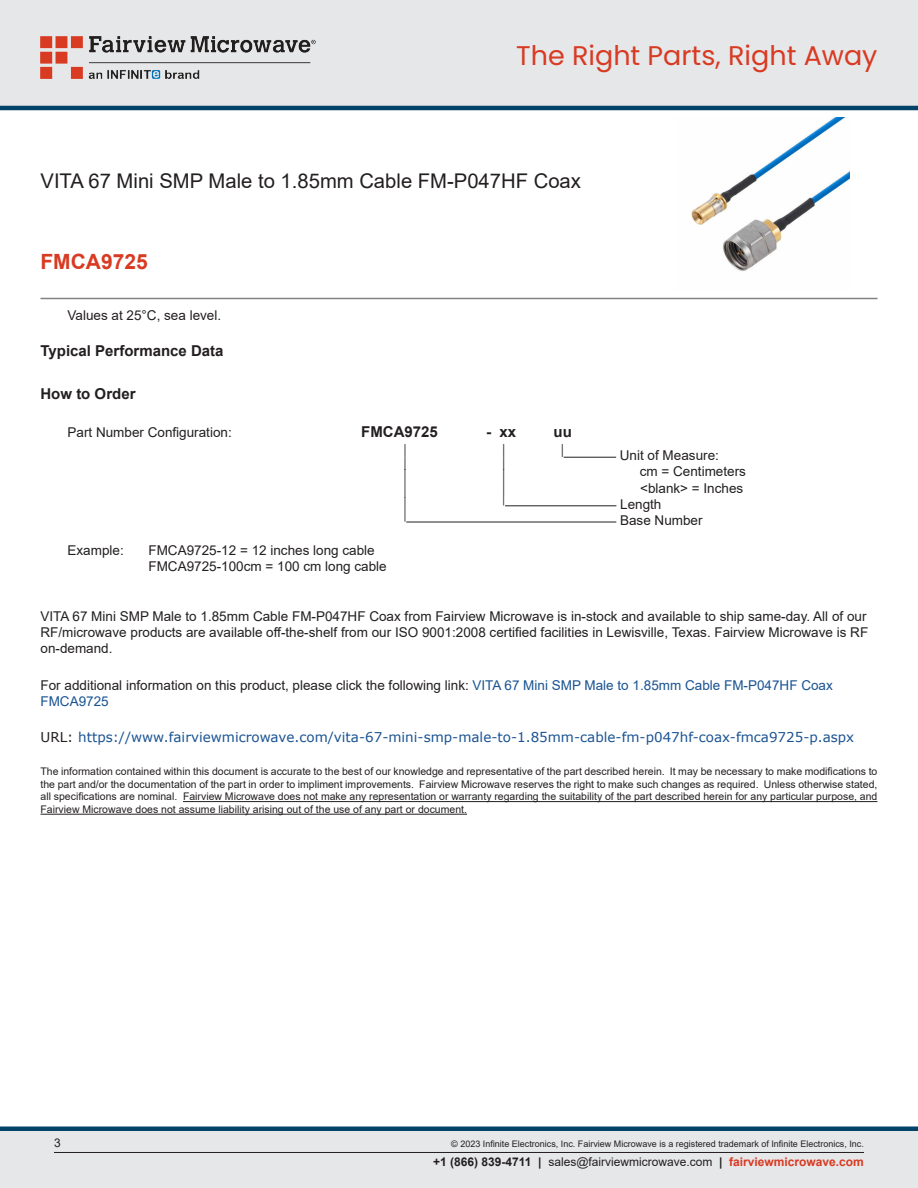
<style>
.page{position:relative;width:918px;height:1188px;background:#fff}
.page>*{position:absolute;margin:0;border:0;box-sizing:border-box;transform-origin:0 0}
.Specs_Para{font:30px "Arial";color:#231f20;scale:.33 1}
.t1{font:27px "Poppins";color:#d83a22}
.Specs_Para-2{font:26.85px "Arial";color:#231f20;scale:.37 1}
.Specs_Para-3{font:25.8px "Arial";color:#231f20;scale:.39 1}
.Branded_Part_No{font:700 21px "Arial";color:#d83a22}
.Web_Description_Para{font:20.25px "Arial";color:#231f20}
.Head1{font:700 15px "Arial";color:#231f20}
.Specs_Para-4{font:700 15px "Arial";color:#231f20}
.Specs_Para-5{font:700 15px "Arial";color:#231f20;scale:1.04 1}
.Web_Description_Para-2{font:13.5px/16.2px "Arial";color:#231f20}
.Specs_Para-6{font:13.5px "Arial";color:#231f20}
.URL_para{font:13.5px "Verdana";color:#1a5392}
.Specs_Notes_Para{font:13.5px "Arial";color:#231f20}
.Specs_Para-7{font:13.5px "Arial";color:#231f20;scale:.75 1}
.t2{font:12px "Arial";color:#231f20}
.Specs_Para-8{font:11.25px "Arial";color:#231f20;scale:.86 1}
.t3{font:10.5px/12.6px "Arial";color:#231f20;text-align:justify}
.Copyright_disclaimer{font:9px "Arial";color:#231f20}
.s1{color:#1a5392}
.s2{color:#231f20}
.s3{font-weight:700}
.s4{font-weight:700;color:#d83a22}
</style>
<div class="page">
<div style="left:0;top:1131px;width:918px;height:57px;background:#e6e7e9"></div>
<div style="left:0;top:1126px;width:918px;height:5px;background:#004268"></div>
<div style="left:0;top:0;width:918px;height:108px;background:#e6e7e9"></div>
<hr style="left:0;top:106px;width:918px;height:4px;background:#004268">
<img style="left:40px;top:36px;width:276px;height:42px">
<hr style="left:54px;top:1152px;width:810px;height:1px;background:#231f20">
<hr style="left:40px;top:298px;width:838px;height:1px;background:#808285">
<img style="left:691px;top:117px;width:158px;height:154px">
<hr style="left:564px;top:457px;width:52px;height:1px;background:#231f20">
<hr style="left:505px;top:505px;width:111px;height:1px;background:#231f20">
<hr style="left:406px;top:522px;width:210px;height:1px;background:#231f20">
<hr style="left:183px;top:801px;width:694px;height:1px;background:#231f20">
<hr style="left:40px;top:814px;width:427px;height:1px;background:#231f20">
<h2 class="t1" style="left:516px;top:40px;width:363px">The Right Parts, Right Away</h2>
<h1 class="Web_Description_Para" style="left:40px;top:167px;width:542px">VITA 67 Mini SMP Male to 1.85mm Cable FM-P047HF Coax</h1>
<p class="Branded_Part_No" style="left:40px;top:247px;width:109px">FMCA9725</p>
<p class="Specs_Notes_Para" style="left:68px;top:306px;width:155px">Values at 25°C, sea level.</p>
<p class="Head1" style="left:40px;top:340px;width:185px">Typical Performance Data</p>
<p class="Head1" style="left:40px;top:383px;width:97px">How to Order</p>
<p class="Specs_Para-6" style="left:68px;top:423px;width:166px">Part Number Configuration:</p>
<p class="Specs_Para-4" style="left:361px;top:421px;width:78px">FMCA9725</p>
<p class="Specs_Para-5" style="left:486px;top:421px;width:31px">- xx</p>
<p class="Specs_Para-4" style="left:554px;top:421px;width:20px">uu</p>
<p class="Specs_Para-7" style="left:404px;top:440px;width:5px">|</p>
<p class="Specs_Para-7" style="left:503px;top:440px;width:5px">|</p>
<p class="Specs_Para-7" style="left:561px;top:440px;width:5px">|</p>
<p class="Specs_Para-6" style="left:620px;top:446px;width:101px">Unit of Measure:</p>
<p class="Specs_Para-7" style="left:404px;top:453px;width:5px">|</p>
<p class="Specs_Para-7" style="left:503px;top:453px;width:5px">|</p>
<p class="Specs_Para-6" style="left:640px;top:462px;width:108px">cm = Centimeters</p>
<p class="Specs_Para" style="left:404px;top:460px;width:9px">|</p>
<p class="Specs_Para-2" style="left:503px;top:461px;width:9px">|</p>
<p class="Specs_Para-6" style="left:640px;top:479px;width:105px">&lt;blank&gt; = Inches</p>
<p class="Specs_Para-8" style="left:503px;top:492px;width:4px">|</p>
<p class="Specs_Para-6" style="left:620px;top:495px;width:43px">Length</p>
<p class="Specs_Para-3" style="left:404px;top:489px;width:8px">|</p>
<p class="Specs_Para-6" style="left:620px;top:511px;width:84px">Base Number</p>
<p class="Specs_Para-6" style="left:68px;top:541px;width:58px">Example:</p>
<p class="Specs_Para-6" style="left:148px;top:541px;width:228px">FMCA9725-12 = 12 inches long cable</p>
<p class="Specs_Para-6" style="left:148px;top:557px;width:240px">FMCA9725-100cm = 100 cm long cable</p>
<h1 class="Web_Description_Para-2" style="left:40px;top:608px;width:829px">VITA 67 Mini SMP Male to 1.85mm Cable FM-P047HF Coax from Fairview Microwave is in-stock and available to ship same-day. All of our<br>RF/microwave products are available off-the-shelf from our ISO 9001:2008 certified facilities in Lewisville, Texas. Fairview Microwave is RF on-demand.</h1>
<h1 class="Web_Description_Para-2" style="left:40px;top:677px;width:794px">For additional information on this product, please click the following link: <span class="s1">VITA 67 Mini SMP Male to 1.85mm Cable FM-P047HF Coax<br>FMCA9725</span></h1>
<p class="URL_para" style="left:40px;top:728px;width:815px"><span class="s2">URL:</span> https://www.fairviewmicrowave.com/vita-67-mini-smp-male-to-1.85mm-cable-fm-p047hf-coax-fmca9725-p.aspx</p>
<p class="t3" style="left:40px;top:765px;width:838px">The information contained within this document is accurate to the best of our knowledge and representative of the part described herein. It may be necessary to make modifications to the part and/or the documentation of the part in order to impliment improvements. Fairview Microwave reserves the right to make such changes as required. Unless otherwise stated, all specifications are nominal. Fairview Microwave does not make any representation or warranty regarding the suitability of the part described herein for any particular purpose, and Fairview Microwave does not assume liability arising out of the use of any part or document.</p>
<p class="t2" style="left:54px;top:1135px;width:8px">3</p>
<p class="Copyright_disclaimer" style="left:451px;top:1138px;width:414px">© 2023 Infinite Electronics, Inc. Fairview Microwave is a registered trademark of Infinite Electronics, Inc.</p>
<p class="t2" style="left:433px;top:1153px;width:432px"><span class="s3">+1 (866) 839-4711 |</span> sales@fairviewmicrowave.com <span class="s3">|</span> <span class="s4">fairviewmicrowave.com</span></p>
</div>
